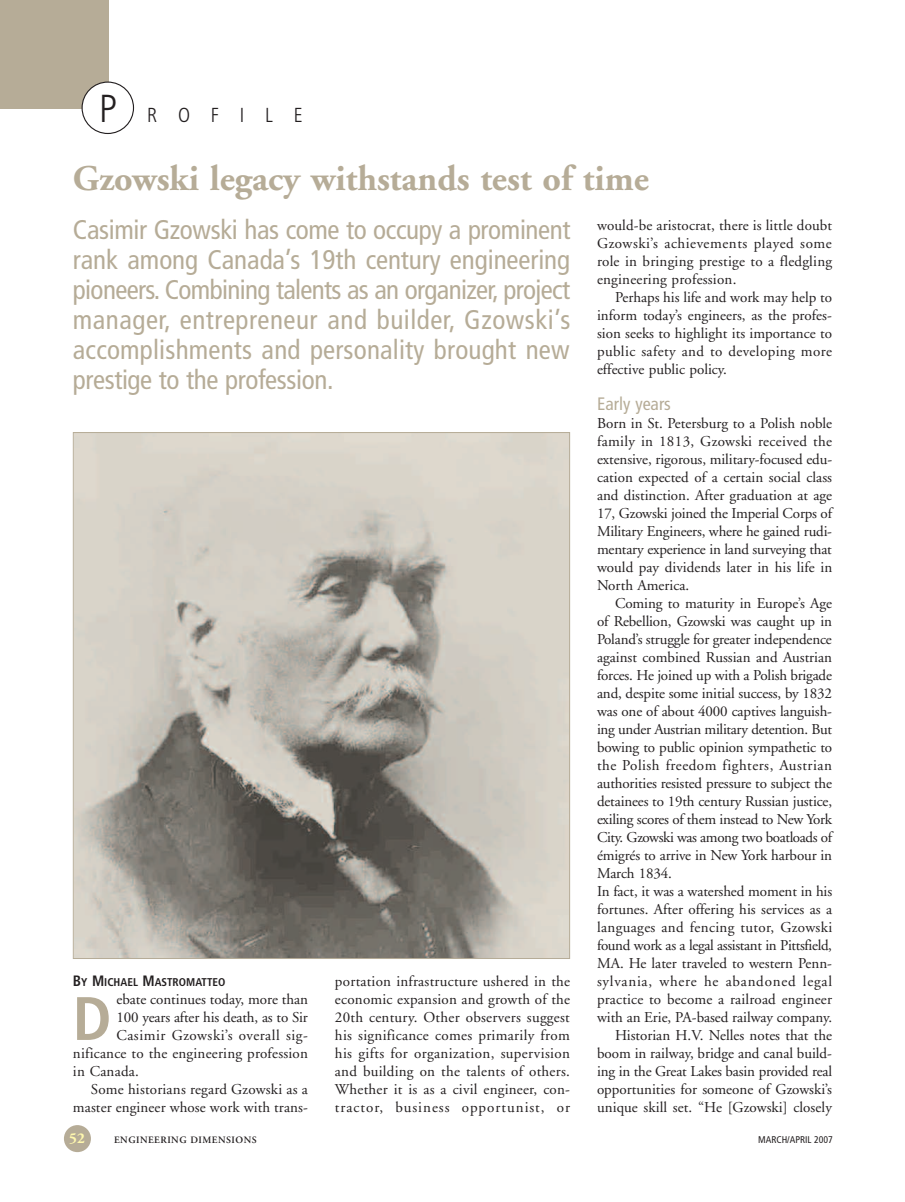
<style>
.page{position:relative;width:905px;height:1202px;background:#fff}
.page>*{position:absolute;margin:0;border:0;box-sizing:border-box;transform-origin:0 0}
.t1{font:700 condensed 61.2px "Frutiger";color:#b6ac97}
.t2{font:700 36px "Adobe Garamond";color:#b6ac97}
.t3{font:condensed 27px/30px "Frutiger";letter-spacing:.005em;color:#b6ac97;text-align:justify}
.t4{font:300 condensed 20.25px "Frutiger";letter-spacing:1.025em;color:#231f20}
.t5{font:condensed 18px "Frutiger";color:#b6ac97}
.t6{font:15px/18px "Adobe Garamond";color:#231f20;text-align:justify}
.t7{font:15px "Adobe Garamond";letter-spacing:-.025em;color:#231f20}
.t8{font:15px "Adobe Garamond";letter-spacing:-.02em;color:#231f20}
.t9{font:15px "Adobe Garamond";letter-spacing:.035em;color:#231f20}
.t10{font:15px "Adobe Garamond";letter-spacing:.025em;color:#231f20}
.t11{font:15px "Adobe Garamond";letter-spacing:.05em;color:#231f20}
.t12{font:700 15px "Adobe Garamond";color:#fff8ae}
.t13{font:700 condensed 11.25px "Frutiger";color:#231f20}
.t14{font:600 9.75px "Adobe Garamond";letter-spacing:.05em;color:#231f20}
.t15{font:condensed 9.75px "Frutiger";color:#231f20}
.s1{font-size:39px}
.s2{font-size:15px}
</style>
<div class="page">
<div style="left:64px;top:1125px;width:27px;height:27px;background:#b6ac97;border-radius:50%"></div>
<div style="left:0;top:0;width:108px;height:108px;background:#b6ac97"></div>
<svg style="left:81px;top:81px;width:53px;height:53px"></svg>
<img style="left:75px;top:434px;width:493px;height:522px">
<h3 class="t4" style="left:99px;top:106px;width:205px"><span class="s1">P</span> ROFILE</h3>
<h2 class="t2" style="left:73px;top:164px;width:577px">Gzowski legacy withstands test of time</h2>
<p class="t3" style="left:73px;top:217px;width:499px">Casimir Gzowski has come to occupy a prominent rank among Canada’s 19th century engineering pioneers. Combining talents as an organizer, project manager, entrepreneur and builder, Gzowski’s accomplishments and personality brought new prestige to the profession.</p>
<p class="t6" style="left:597px;top:217px;width:237px">would-be aristocrat, there is little doubt Gzowski’s achievements played some role in bringing prestige to a fledgling engineering profession.</p>
<p class="t6" style="left:597px;top:289px;width:236px;text-indent:18px">Perhaps his life and work may help to inform today’s engineers, as the profes&shy;sion seeks to highlight its importance to public safety and to developing more effective public policy.</p>
<p class="t5" style="left:597px;top:396px;width:75px">Early years</p>
<p class="t6" style="left:597px;top:415px;width:237px">Born in St. Petersburg to a Polish noble family in 1813, Gzowski received the extensive, rigorous, military-focused edu&shy;cation expected of a certain social class and distinction. After graduation at age 17, Gzowski joined the Imperial Corps of Military Engineers, where he gained rudi&shy;mentary experience in land surveying that would pay dividends later in his life in North America.</p>
<p class="t6" style="left:615px;top:595px;width:218px">Coming to maturity in Europe’s Age</p>
<p class="t6" style="left:597px;top:613px;width:236px">of Rebellion, Gzowski was caught up in</p>
<p class="t6" style="left:597px;top:631px;width:236px">Poland’s struggle for greater independence</p>
<p class="t6" style="left:597px;top:649px;width:236px">against combined Russian and Austrian</p>
<p class="t6" style="left:597px;top:667px;width:236px">forces. He joined up with a Polish brigade</p>
<p class="t6" style="left:597px;top:685px;width:236px">and, despite some initial success, by 1832</p>
<p class="t6" style="left:597px;top:703px;width:236px">was one of about 4000 captives languish-</p>
<p class="t8" style="left:597px;top:723px;width:236px">ing under Austrian military detention. But</p>
<p class="t6" style="left:597px;top:739px;width:236px">bowing to public opinion sympathetic to</p>
<p class="t9" style="left:597px;top:759px;width:236px">the Polish freedom fighters, Austrian</p>
<p class="t6" style="left:597px;top:775px;width:236px">authorities resisted pressure to subject the</p>
<p class="t6" style="left:597px;top:793px;width:236px">detainees to 19th century Russian justice,</p>
<p class="t8" style="left:597px;top:813px;width:236px">exiling scores of them instead to New York</p>
<p class="t7" style="left:597px;top:831px;width:236px">City. Gzowski was among two boatloads of</p>
<p class="t6" style="left:597px;top:847px;width:236px">émigrés to arrive in New York harbour in</p>
<p class="t6" style="left:597px;top:865px;width:76px">March 1834.</p>
<p class="t6" style="left:597px;top:883px;width:237px">In fact, it was a watershed moment in his</p>
<p class="t6" style="left:597px;top:901px;width:236px">fortunes. After offering his services as a</p>
<p class="t10" style="left:597px;top:921px;width:237px">languages and fencing tutor, Gzowski</p>
<p class="t7" style="left:597px;top:939px;width:236px">found work as a legal assistant in Pittsfield,</p>
<p class="t6" style="left:597px;top:955px;width:236px">MA. He later traveled to western Penn-</p>
<p class="t11" style="left:597px;top:975px;width:236px">sylvania, where he abandoned legal</p>
<p class="t6" style="left:597px;top:991px;width:236px">practice to become a railroad engineer</p>
<p class="t6" style="left:597px;top:1009px;width:237px">with an Erie, PA-based railway company.</p>
<p class="t6" style="left:615px;top:1027px;width:218px">Historian H.V. Nelles notes that the</p>
<p class="t6" style="left:597px;top:1045px;width:236px">boom in railway, bridge and canal build-</p>
<p class="t6" style="left:597px;top:1063px;width:236px">ing in the Great Lakes basin provided real</p>
<p class="t6" style="left:597px;top:1081px;width:236px">opportunities for someone of Gzowski’s</p>
<p class="t6" style="left:597px;top:1099px;width:236px">unique skill set. “He [Gzowski] closely</p>
<p class="t6" style="left:335px;top:973px;width:236px">portation infrastructure ushered in the economic expansion and growth of the 20th century. Other observers suggest his significance comes primarily from his gifts for organization, supervision and building on the talents of others.<br>Whether it is as a civil engineer, con&shy;tractor, business opportunist, or</p>
<p class="t13" style="left:73px;top:977px;width:154px"><span class="s2">B</span>Y <span class="s2">M</span>ICHAEL <span class="s2">M</span>ASTROMATTEO</p>
<h1 class="t1" style="left:73px;top:994px;width:40px">D</h1>
<p class="t6" style="left:116px;top:991px;width:193px">ebate continues today, more than</p>
<p class="t6" style="left:116px;top:1009px;width:193px">100 years after his death, as to Sir</p>
<p class="t9" style="left:116px;top:1029px;width:193px">Casimir Gzowski’s overall sig-</p>
<p class="t6" style="left:73px;top:1045px;width:236px">nificance to the engineering profession</p>
<p class="t6" style="left:73px;top:1063px;width:67px">in Canada.</p>
<p class="t6" style="left:91px;top:1081px;width:218px">Some historians regard Gzowski as a</p>
<p class="t6" style="left:73px;top:1099px;width:236px">master engineer whose work with trans-</p>
<p class="t12" style="left:69px;top:1132px;width:17px">52</p>
<p class="t14" style="left:114px;top:1136px;width:144px">ENGINEERING DIMENSIONS</p>
<p class="t15" style="left:758px;top:1135px;width:76px">MARCH/APRIL 2007</p>
</div>
